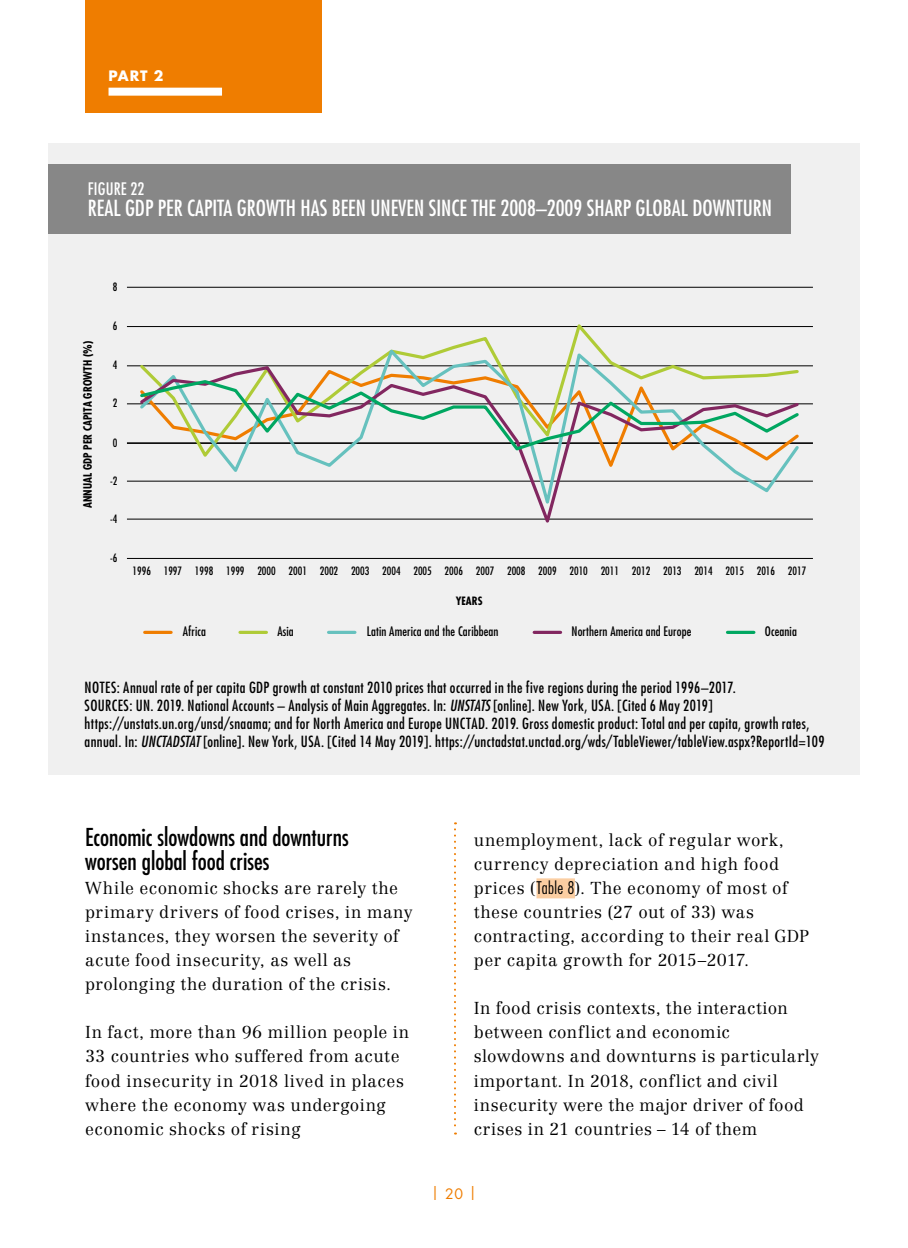
<style>
.page{position:relative;width:908px;height:1248px;background:#fff}
.page>*{position:absolute;margin:0;border:0;box-sizing:border-box;transform-origin:0 0}
.heading_3_brief{font:condensed 24px/24px "Futura Std";color:#000}
.Figure_Title_OK{font:condensed 21.6px "Futura Std";color:#fff}
.New_Para_1_Brief{font:300 17px/24px "Centennial LT Std";letter-spacing:.035em;color:#000}
.Figure_No_Ok{font:condensed 16.8px "Futura Std";letter-spacing:.01em;color:#fff}
.Figure_source{font:condensed 15px/18px "Futura Std";letter-spacing:.025em;color:#000}
.t1{font:700 14px "Futura Std";color:#fff}
.t2{font:14px "Futura Std";color:#ef7d00}
.t3{font:condensed 12.8px "Futura Std";letter-spacing:.01em;color:#000}
.t4{font:condensed 11.2px "Futura Std";color:#000}
.t5{font:700 condensed 11.2px "Futura Std";color:#000}
.s1{font-style:italic}
.s2{font-family:"Futura Std";font-stretch:condensed}
</style>
<div class="page">
<div style="left:85px;top:0;width:236px;height:113px;background:#ef7d00"></div>
<div style="left:108px;top:88px;width:114px;height:8px;background:#fff"></div>
<svg style="left:454px;top:822px;width:2px;height:312px"></svg>
<div style="left:536px;top:878px;width:38px;height:20px;background:#fbcea2"></div>
<div style="left:48px;top:143px;width:811px;height:631px;background:#f0f0f0"></div>
<div style="left:48px;top:164px;width:742px;height:69px;background:#878787"></div>
<svg style="left:145px;top:630px;width:26px;height:4px"></svg>
<svg style="left:240px;top:630px;width:26px;height:4px"></svg>
<svg style="left:328px;top:630px;width:27px;height:4px"></svg>
<svg style="left:534px;top:630px;width:26px;height:4px"></svg>
<svg style="left:727px;top:630px;width:26px;height:4px"></svg>
<hr style="left:127px;top:481px;width:685px;height:1px;background:#000">
<hr style="left:127px;top:442px;width:685px;height:2px;background:#000">
<hr style="left:127px;top:403px;width:685px;height:1px;background:#000">
<hr style="left:127px;top:365px;width:685px;height:1px;background:#000">
<hr style="left:127px;top:326px;width:685px;height:1px;background:#000">
<hr style="left:127px;top:287px;width:685px;height:1px;background:#000">
<hr style="left:127px;top:518px;width:685px;height:1px;background:#000">
<hr style="left:127px;top:558px;width:685px;height:1px;background:#000">
<svg style="left:137px;top:324px;width:663px;height:21px"></svg>
<svg style="left:371px;top:345px;width:430px;height:137px"></svg>
<svg style="left:137px;top:364px;width:663px;height:159px"></svg>
<svg style="left:138px;top:378px;width:663px;height:74px"></svg>
<p class="t1" style="left:108px;top:66px;width:56px">PART 2</p>
<p class="Figure_No_Ok" style="left:88px;top:178px;width:58px">FIGURE 22</p>
<p class="Figure_Title_OK" style="left:88px;top:195px;width:685px">REAL GDP PER CAPITA GROWTH HAS BEEN UNEVEN SINCE THE 2008–2009 SHARP GLOBAL DOWNTURN</p>
<p class="t4" style="left:113px;top:280px;width:6px">8</p>
<p class="t5" style="left:81px;top:508px;width:168px;rotate:-90deg">ANNUAL GDP PER CAPITA GROWTH (%)</p>
<p class="t4" style="left:113px;top:319px;width:6px">6</p>
<p class="t4" style="left:113px;top:358px;width:6px">4</p>
<p class="t4" style="left:113px;top:396px;width:6px">2</p>
<p class="t4" style="left:113px;top:436px;width:6px">0</p>
<p class="t4" style="left:110px;top:474px;width:9px">-2</p>
<p class="t4" style="left:110px;top:512px;width:9px">-4</p>
<p class="t4" style="left:110px;top:551px;width:9px">-6</p>
<p class="t4" style="left:132px;top:564px;width:675px">1996 1997 1998 1999 2000 2001 2002 2003 2004 2005 2006 2007 2008 2009 2010 2011 2012 2013 2014 2015 2016 2017</p>
<p class="t5" style="left:455px;top:594px;width:28px">YEARS</p>
<p class="t3" style="left:183px;top:624px;width:25px">Africa</p>
<p class="t3" style="left:277px;top:624px;width:18px">Asia</p>
<p class="t3" style="left:366px;top:624px;width:133px">Latin America and the Caribbean</p>
<p class="t3" style="left:571px;top:624px;width:121px">Northern America and Europe</p>
<p class="t3" style="left:764px;top:624px;width:34px">Oceania</p>
<p class="Figure_source" style="left:85px;top:678px;width:652px">NOTES: Annual rate of per capita GDP growth at constant 2010 prices that occurred in the five regions during the period 1996–2017.</p>
<p class="Figure_source" style="left:85px;top:696px;width:741px">SOURCES: UN. 2019. National Accounts – Analysis of Main Aggregates. In: <span class="s1">UNSTATS</span> [online]. New York, USA. [Cited 6 May 2019] https://unstats.un.org/unsd/snaama; and for North America and Europe UNCTAD. 2019. Gross domestic product: Total and per capita, growth rates, annual. In: <span class="s1">UNCTADSTAT</span> [online]. New York, USA. [Cited 14 May 2019]. https://unctadstat.unctad.org/wds/TableViewer/tableView.aspx?ReportId=109</p>
<p class="heading_3_brief" style="left:85px;top:825px;width:265px">Economic slowdowns and downturns worsen global food crises</p>
<p class="New_Para_1_Brief" style="left:85px;top:876px;width:329px">While economic shocks are rarely the primary drivers of food crises, in many instances, they worsen the severity of acute food insecurity, as well as prolonging the duration of the crisis.</p>
<p class="New_Para_1_Brief" style="left:85px;top:1020px;width:325px">In fact, more than 96 million people in 33 countries who suffered from acute food insecurity in 2018 lived in places where the economy was undergoing economic shocks of rising</p>
<p class="New_Para_1_Brief" style="left:473px;top:828px;width:336px">unemployment, lack of regular work, currency depreciation and high food prices (<span class="s2">Table 8</span>). The economy of most of these countries (27 out of 33) was contracting, according to their real GDP per capita growth for 2015–2017.</p>
<p class="New_Para_1_Brief" style="left:473px;top:996px;width:346px">In food crisis contexts, the interaction between conflict and economic slowdowns and downturns is particularly important. In 2018, conflict and civil insecurity were the major driver of food crises in 21 countries – 14 of them</p>
<p class="t2" style="left:431px;top:1183px;width:47px">| 20 |</p>
</div>
